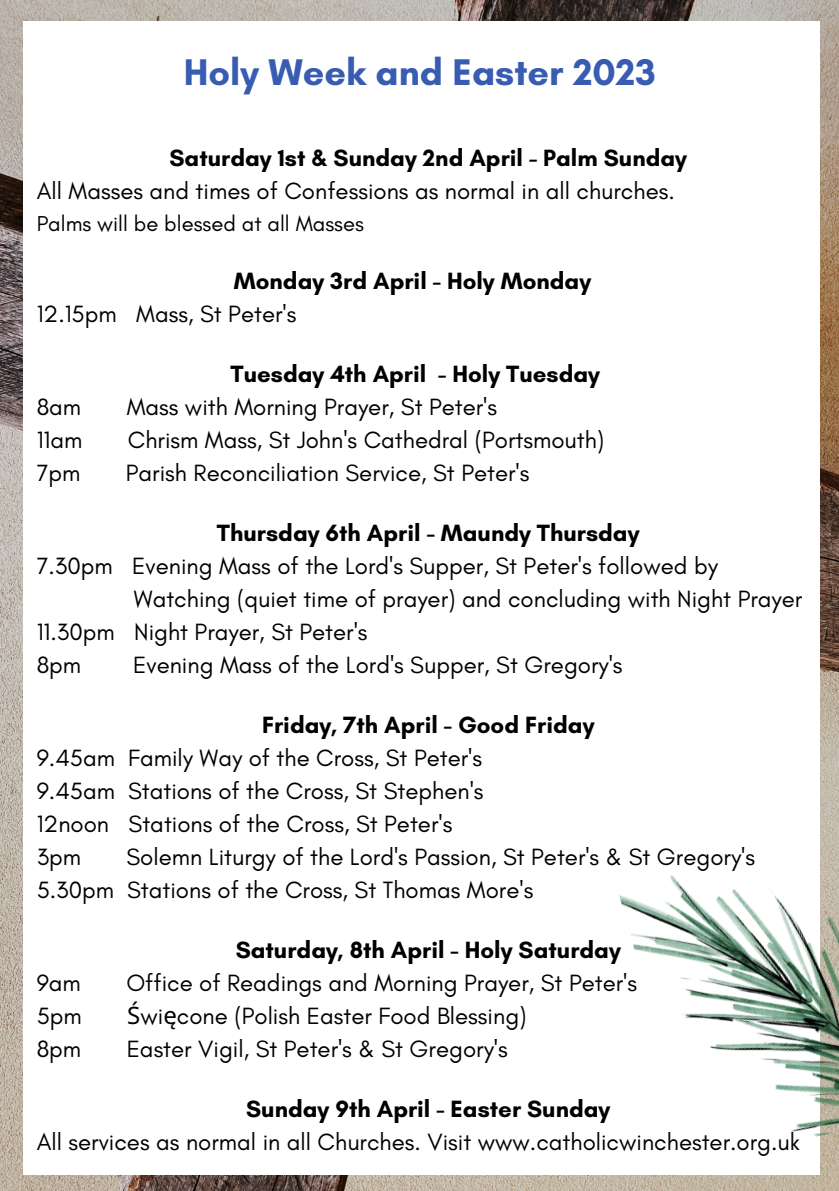
<style>
.page{position:relative;width:839px;height:1191px;background:#fff}
.page>*{position:absolute;margin:0;border:0;box-sizing:border-box;transform-origin:0 0}
.t1{font:700 37.8px "Glacial Indifference";color:#385cb1}
.t2{font:24px/33px "Glacial Indifference";color:#000}
.t3{font:700 24px "Glacial Indifference";color:#000}
.t4{font:22px "Glacial Indifference";color:#000}
.s1{font-family:"Noto Sans"}
</style>
<div class="page">
<img style="left:0;top:0;width:838px;height:1191px">
<div style="left:24px;top:21px;width:795px;height:1153px;background:#fff"></div>
<img style="left:619px;top:815px;width:219px;height:356px">
<h1 class="t1" style="left:184px;top:49px;width:473px">Holy Week and Easter 2023</h1>
<p class="t3" style="left:169px;top:144px;width:519px">Saturday 1st &amp; Sunday 2nd April - Palm Sunday</p>
<p class="t2" style="left:37px;top:175px;width:639px">All Masses and times of Confessions as normal in all churches.</p>
<p class="t4" style="left:37px;top:210px;width:329px">Palms will be blessed at all Masses</p>
<p class="t3" style="left:234px;top:267px;width:359px">Monday 3rd April - Holy Monday</p>
<p class="t2" style="left:37px;top:298px;width:261px">12.15pm Mass, St Peter's</p>
<p class="t3" style="left:230px;top:360px;width:371px">Tuesday 4th April - Holy Tuesday</p>
<p class="t2" style="left:37px;top:391px;width:46px">8am</p>
<p class="t2" style="left:127px;top:391px;width:372px">Mass with Morning Prayer, St Peter's</p>
<p class="t2" style="left:37px;top:424px;width:47px">11am</p>
<p class="t2" style="left:128px;top:424px;width:478px">Chrism Mass, St John's Cathedral (Portsmouth)</p>
<p class="t2" style="left:37px;top:457px;width:45px">7pm</p>
<p class="t2" style="left:126px;top:457px;width:405px">Parish Reconciliation Service, St Peter's</p>
<p class="t3" style="left:217px;top:519px;width:424px">Thursday 6th April - Maundy Thursday</p>
<p class="t2" style="left:37px;top:550px;width:682px">7.30pm Evening Mass of the Lord's Supper, St Peter's followed by</p>
<p class="t2" style="left:134px;top:583px;width:669px">Watching (quiet time of prayer) and concluding with Night Prayer</p>
<p class="t2" style="left:37px;top:616px;width:332px">11.30pm Night Prayer, St Peter's</p>
<p class="t2" style="left:37px;top:649px;width:46px">8pm</p>
<p class="t2" style="left:133px;top:649px;width:491px">Evening Mass of the Lord's Supper, St Gregory's</p>
<p class="t3" style="left:262px;top:711px;width:334px">Friday, 7th April - Good Friday</p>
<p class="t2" style="left:37px;top:742px;width:448px">9.45am Family Way of the Cross, St Peter's<br>9.45am Stations of the Cross, St Stephen's<br>12noon Stations of the Cross, St Peter's<br>3pm</p>
<p class="t2" style="left:37px;top:841px;width:719px;text-indent:90px">Solemn Liturgy of the Lord's Passion, St Peter's &amp; St Gregory's<br>5.30pm Stations of the Cross, St Thomas More's</p>
<p class="t3" style="left:236px;top:936px;width:386px">Saturday, 8th April - Holy Saturday</p>
<p class="t2" style="left:37px;top:967px;width:46px">9am</p>
<p class="t2" style="left:126px;top:967px;width:512px">Office of Readings and Morning Prayer, St Peter's</p>
<p class="t2" style="left:37px;top:1000px;width:47px">5pm</p>
<p class="t2" style="left:127px;top:1000px;width:401px"><span class="s1">Ś</span>wi<span class="s1">ę</span>cone (Polish Easter Food Blessing)</p>
<p class="t2" style="left:37px;top:1033px;width:46px">8pm</p>
<p class="t2" style="left:127px;top:1033px;width:382px">Easter Vigil, St Peter's &amp; St Gregory's</p>
<p class="t3" style="left:246px;top:1095px;width:366px">Sunday 9th April - Easter Sunday</p>
<p class="t2" style="left:37px;top:1126px;width:764px">All services as normal in all Churches. Visit www.catholicwinchester.org.uk</p>
</div>
